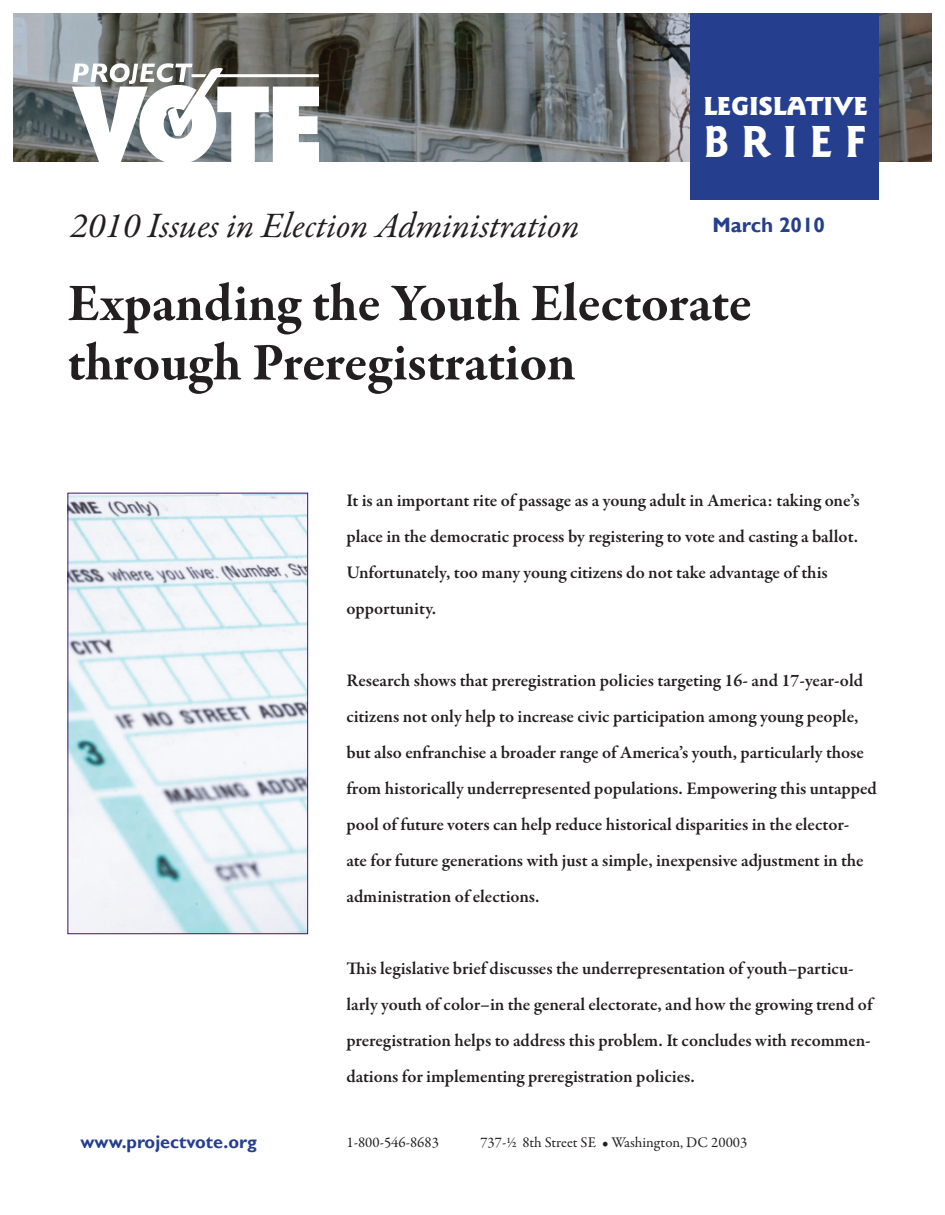
<style>
.page{position:relative;width:945px;height:1215px;background:#fff}
.page>*{position:absolute;margin:0;border:0;box-sizing:border-box;transform-origin:0 0}
.t1{font:700 54px/59.4px "Garamond Premr Pro";letter-spacing:-.005em;color:#231f20}
.t2{font:700 46.5px "Goudy Sans";letter-spacing:.26em;color:#fff}
.t3{font:italic 36px "Garamond Premr Pro";letter-spacing:-.005em;color:#231f20}
.t4{font:900 27px "Goudy Sans";color:#fff}
.t5{font:700 20.85px "Gill Sans";color:#253f8e}
.t6{font:600 18px/36px "Garamond Premr Pro";letter-spacing:-.005em;color:#231f20}
.t7{font:700 18px "Gill Sans";color:#253f8e}
.t8{font:14.85px "Garamond Premr Pro";color:#231f20}
.s1{font-family:"Garamond Premr Pro";color:#fff}
</style>
<div class="page">
<img style="left:14px;top:14px;width:918px;height:148px">
<div style="left:690px;top:14px;width:189px;height:186px;background:#253f8e"></div>
<img style="left:68px;top:42px;width:259px;height:120px">
<img style="left:70px;top:495px;width:236px;height:437px">
<div style="left:68px;top:493px;width:240px;height:441px;border:1px solid #44146b"></div>
<h3 class="t3" style="left:70px;top:203px;width:511px">2010 Issues in Election Administration</h3>
<h3 class="t4" style="left:704px;top:91px;width:166px">LEGISLATIVE</h3>
<h2 class="t2" style="left:704px;top:115px;width:164px">BRIEF</h2>
<p class="t5" style="left:712px;top:212px;width:114px">March 2010</p>
<h1 class="t1" style="left:68px;top:274px;width:686px">Expanding the Youth Electorate through Preregistration</h1>
<p class="t6" style="left:346px;top:483px;width:515px">It is an important rite of passage as a young adult in America: taking one’s place in the democratic process by registering to vote and casting a ballot.<br>Unfortunately, too many young citizens do not take advantage of this opportunity.</p>
<p class="t6" style="left:346px;top:663px;width:532px">Research shows that preregistration policies targeting 16- and 17-year-old citizens not only help to increase civic participation among young people, but also enfranchise a broader range of America’s youth, particularly those from historically underrepresented populations. Empowering this untapped pool of future voters can help reduce historical disparities in the elector-<br>ate for future generations with just a simple, inexpensive adjustment in the administration of elections.</p>
<p class="t6" style="left:346px;top:951px;width:527px">This legislative brief discusses the underrepresentation of youth–particu&shy;larly youth of color–in the general electorate, and how the growing trend of preregistration helps to address this problem. It concludes with recommen&shy;dations for implementing preregistration policies.</p>
<p class="t7" style="left:69px;top:1131px;width:190px"><span class="s1">1</span> www.projectvote.org</p>
<p class="t8" style="left:346px;top:1134px;width:94px">1-800-546-8683</p>
<p class="t8" style="left:480px;top:1134px;width:269px">737-½ 8th Street SE • Washington, DC 20003</p>
</div>
